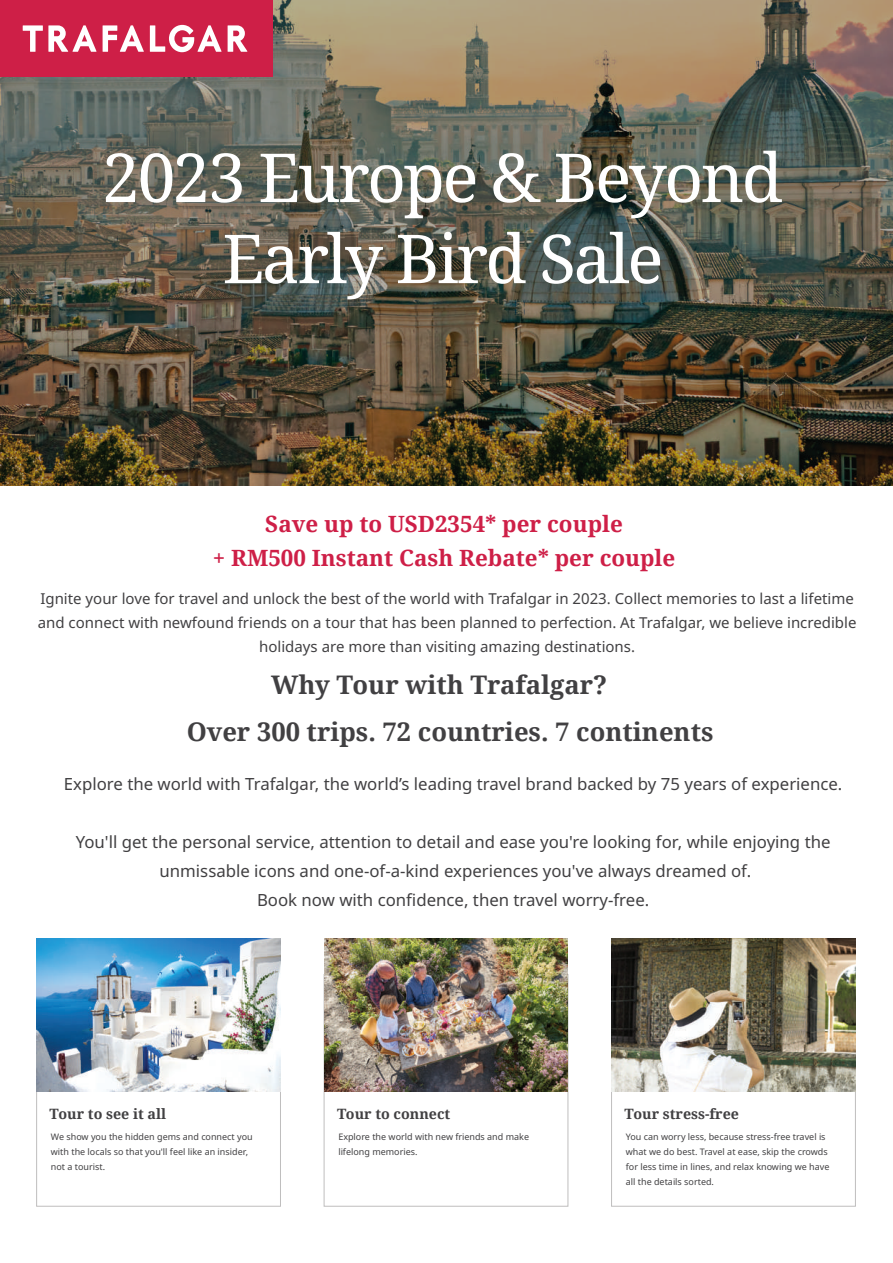
<style>
.page{position:relative;width:893px;height:1263px;background:#fff}
.page>*{position:absolute;margin:0;border:0;box-sizing:border-box;transform-origin:0 0}
.t1{font:67.65px/81.2px "Noto Serif";letter-spacing:-.04em;color:#fff;text-align:center}
.t2{font:700 25.65px "Noto Serif";color:#414042}
.t3{font:700 22.35px/34.5px "Noto Serif";color:#ce1f47;text-align:center}
.t4{font:16.8px/29.2px "Noto Sans";color:#414042;text-align:center}
.t5{font:15px/24px "Noto Sans";color:#414042;text-align:center}
.t6{font:700 14.25px "Noto Serif";color:#414042}
.t7{font:9px/15px "Noto Sans";color:#414042}
</style>
<div class="page">
<img style="left:0;top:0;width:892px;height:486px">
<div style="left:0;top:0;width:273px;height:76px;background:#ce1f47"></div>
<svg style="left:23px;top:25px;width:224px;height:27px"></svg>
<div style="left:36px;top:1010px;width:245px;height:196px;border:1px solid #bfbebe"></div>
<img style="left:37px;top:938px;width:243px;height:153px">
<img style="left:324px;top:938px;width:244px;height:153px">
<div style="left:611px;top:1010px;width:245px;height:196px;border:1px solid #bfbebe"></div>
<img style="left:612px;top:938px;width:243px;height:153px">
<h1 class="t1" style="left:102px;top:134px;width:682px">2023 Europe &amp; Beyond<br>Early Bird Sale</h1>
<h3 class="t3" style="left:213px;top:506px;width:464px">Save up to USD2354* per couple<br>+ RM500 Instant Cash Rebate* per couple</h3>
<p class="t5" style="left:38px;top:587px;width:820px">Ignite your love for travel and unlock the best of the world with Trafalgar in 2023. Collect memories to last a lifetime and connect with newfound friends on a tour that has been planned to perfection. At Trafalgar, we believe incredible holidays are more than visiting amazing destinations.</p>
<h2 class="t2" style="left:271px;top:667px;width:338px">Why Tour with Trafalgar?</h2>
<h2 class="t2" style="left:187px;top:714px;width:528px">Over 300 trips. 72 countries. 7 continents</h2>
<h3 class="t4" style="left:64px;top:769px;width:780px">Explore the world with Trafalgar, the world’s leading travel brand backed by 75 years of experience.</h3>
<h3 class="t4" style="left:76px;top:827px;width:756px">You'll get the personal service, attention to detail and ease you're looking for, while enjoying the unmissable icons and one-of-a-kind experiences you've always dreamed of.<br>Book now with confidence, then travel worry-free.</h3>
<h3 class="t6" style="left:50px;top:1104px;width:118px">Tour to see it all</h3>
<p class="t7" style="left:51px;top:1129px;width:203px">We show you the hidden gems and connect you with the locals so that you'll feel like an insider, not a tourist.</p>
<h3 class="t6" style="left:337px;top:1104px;width:115px">Tour to connect</h3>
<p class="t7" style="left:338px;top:1129px;width:192px">Explore the world with new friends and make lifelong memories.</p>
<h3 class="t6" style="left:625px;top:1104px;width:116px">Tour stress-free</h3>
<p class="t7" style="left:626px;top:1129px;width:205px">You can worry less, because stress-free travel is what we do best. Travel at ease, skip the crowds for less time in lines, and relax knowing we have all the details sorted.</p>
</div>
